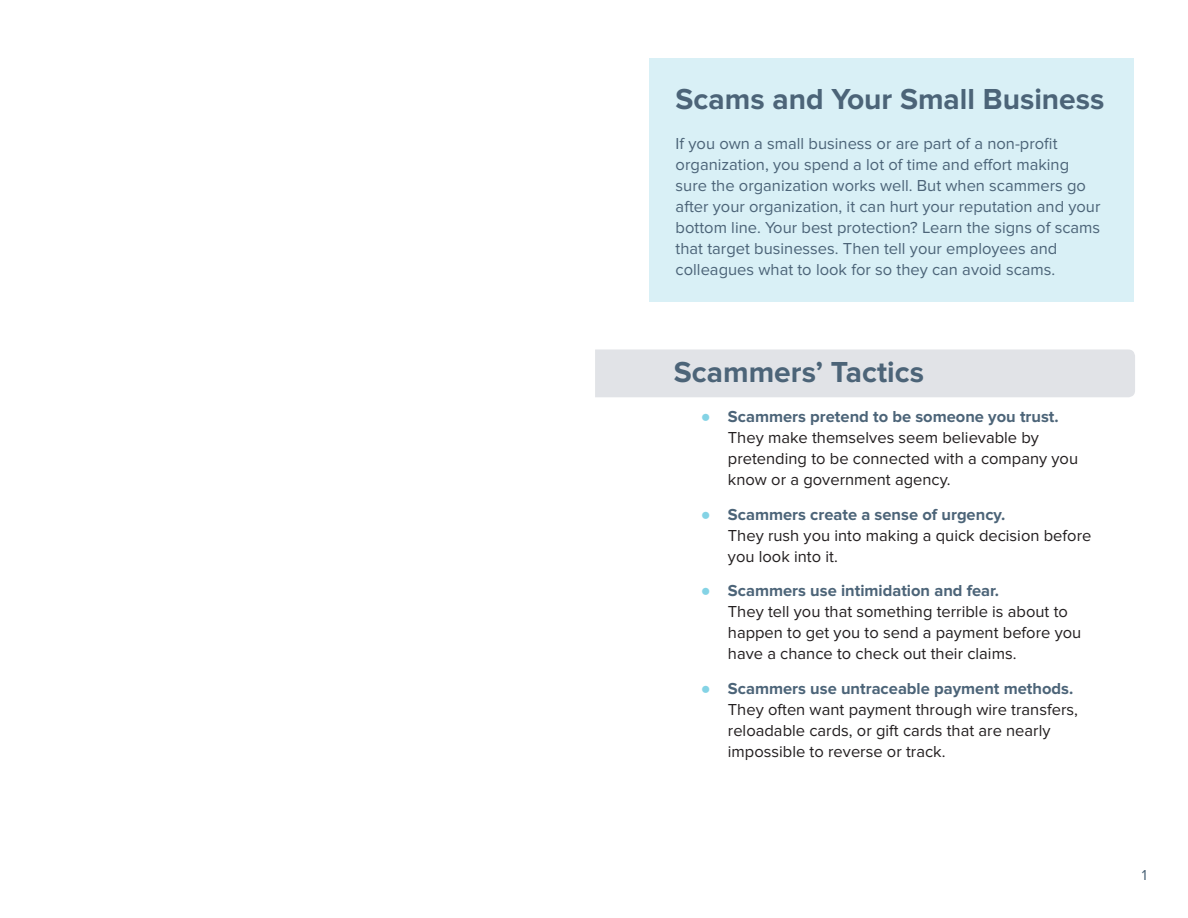
<style>
.page{position:relative;width:1188px;height:918px;background:#fff}
.page>*{position:absolute;margin:0;border:0;box-sizing:border-box;transform-origin:0 0}
.t1{font:700 30px "Proxima Nova";color:#4c6478}
.t2{font:16.5px/21px "Proxima Nova";color:#231f20}
.body{font:16.5px/21px "Proxima Nova";color:#4c6478}
.header_2{font:15px "Proxima Nova";color:#4c6478}
.s1{font-family:"Arial";color:#84d3e5}
.s2{font-weight:700;color:#4c6478}
</style>
<div class="page">
<div style="left:595px;top:350px;width:540px;height:47px;background:#e1e3e7"></div>
<div style="left:649px;top:58px;width:485px;height:244px;background:#d9f0f6"></div>
<h1 class="t1" style="left:676px;top:82px;width:430px">Scams and Your Small Business</h1>
<p class="body" style="left:676px;top:133px;width:426px">If you own a small business or are part of a non-profit organization, you spend a lot of time and effort making sure the organization works well. But when scammers go after your organization, it can hurt your reputation and your bottom line. Your best protection? Learn the signs of scams that target businesses. Then tell your employees and colleagues what to look for so they can avoid scams.</p>
<h1 class="t1" style="left:674px;top:355px;width:252px">Scammers’ Tactics</h1>
<p class="t2" style="left:728px;top:406px;width:352px;text-indent:-27px"><span class="s1">●</span> <span class="s2">Scammers pretend to be someone you trust.<br></span>They make themselves seem believable by pretending to be connected with a company you know or a government agency.</p>
<p class="t2" style="left:728px;top:504px;width:365px;text-indent:-27px"><span class="s1">●</span> <span class="s2">Scammers create a sense of urgency.<br></span>They rush you into making a quick decision before you look into it.</p>
<p class="t2" style="left:728px;top:580px;width:355px;text-indent:-27px"><span class="s1">●</span> <span class="s2">Scammers use intimidation and fear.<br></span>They tell you that something terrible is about to happen to get you to send a payment before you have a chance to check out their claims.</p>
<p class="t2" style="left:728px;top:678px;width:351px;text-indent:-27px"><span class="s1">●</span> <span class="s2">Scammers use untraceable payment methods.<br></span>They often want payment through wire transfers, reloadable cards, or gift cards that are nearly impossible to reverse or track.</p>
<p class="header_2" style="left:1142px;top:866px;width:7px">1</p>
</div>
